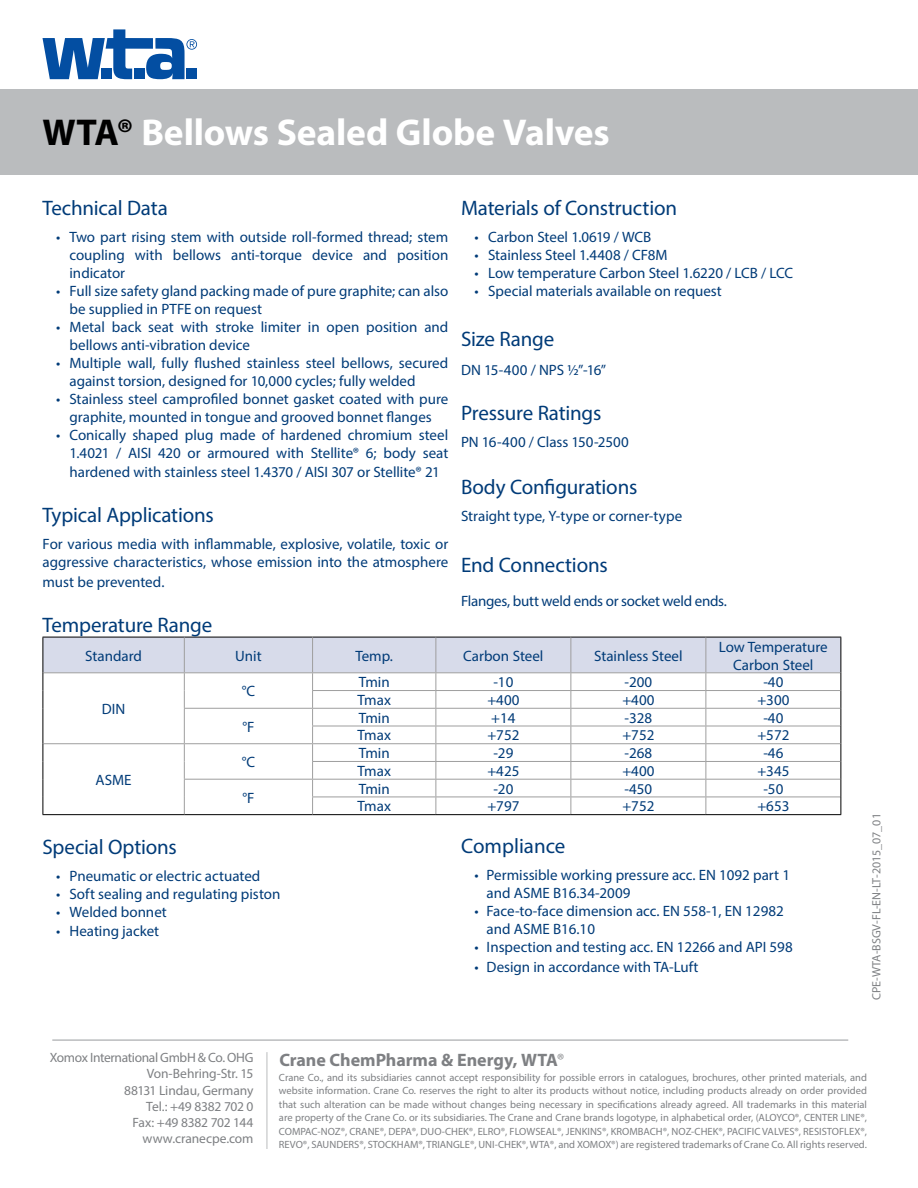
<style>
.page{position:relative;width:918px;height:1188px;background:#fff}
.page>*{position:absolute;margin:0;border:0;box-sizing:border-box;transform-origin:0 0}
.t1{font:700 37.5px "Myriad Pro";letter-spacing:-.005em;color:#fff}
.t2{font:21px "Myriad Pro";letter-spacing:-.01em;color:#003b78}
.t3{font:700 18px "Myriad Pro";color:#7e8083}
.t4{font:15px/18px "Myriad Pro";color:#003b78}
.t5{font:15px "Myriad Pro";letter-spacing:-.02em;color:#003b78}
.t6{font:13.5px/16.2px "Myriad Pro";letter-spacing:-.02em;color:#7e8083;text-align:right}
.t7{font:12px "Myriad Pro";color:#7e8083}
.t8{font:10.5px/13.5px "Myriad Pro";color:#7e8083;text-align:justify}
.s1{color:#000}
.s2{font-weight:300}
</style>
<div class="page">
<div style="left:0;top:89px;width:918px;height:85px;background:#babcbe"></div>
<hr style="left:52px;top:1039px;width:796px;height:2px;background:#babcbe">
<hr style="left:267px;top:1052px;width:1px;height:97px;background:#babcbe">
<hr style="left:43px;top:814px;width:141px;height:1px;background:#000">
<hr style="left:184px;top:814px;width:129px;height:1px;background:#000">
<svg style="left:43px;top:637px;width:799px;height:177px"></svg>
<hr style="left:313px;top:814px;width:123px;height:1px;background:#000">
<hr style="left:436px;top:814px;width:135px;height:1px;background:#000">
<hr style="left:571px;top:814px;width:135px;height:1px;background:#000">
<hr style="left:706px;top:814px;width:135px;height:1px;background:#000">
<svg style="left:43px;top:29px;width:154px;height:50px"></svg>
<h1 class="t1" style="left:43px;top:112px;width:569px"><span class="s1">WTA®</span> Bellows Sealed Globe Valves</h1>
<h2 class="t2" style="left:43px;top:195px;width:127px">Technical Data</h2>
<p class="t4" style="left:70px;top:227px;width:380px;text-align:justify;text-indent:-14px">• Two part rising stem with outside roll-formed thread; stem coupling with bellows anti-torque device and position indicator</p>
<p class="t4" style="left:70px;top:281px;width:380px;text-indent:-14px">• Full size safety gland packing made of pure graphite; can also be supplied in PTFE on request</p>
<p class="t4" style="left:70px;top:317px;width:380px;text-indent:-14px">• Metal back seat with stroke limiter in open position and bellows anti-vibration device</p>
<p class="t4" style="left:70px;top:353px;width:380px;text-indent:-14px">• Multiple wall, fully flushed stainless steel bellows, secured against torsion, designed for 10,000 cycles; fully welded</p>
<p class="t4" style="left:56px;top:389px;width:394px;text-align:center">• Stainless steel camprofiled bonnet gasket coated with pure graphite, mounted in tongue and grooved bonnet flanges</p>
<p class="t4" style="left:56px;top:425px;width:394px;text-align:right">• Conically shaped plug made of hardened chromium steel<br>1.4021 / AISI 420 or armoured with Stellite® 6; body seat</p>
<p class="t4" style="left:70px;top:463px;width:372px">hardened with stainless steel 1.4370 / AISI 307 or Stellite® 21</p>
<h2 class="t2" style="left:43px;top:502px;width:173px">Typical Applications</h2>
<p class="t4" style="left:43px;top:535px;width:407px">For various media with inflammable, explosive, volatile, toxic or aggressive characteristics, whose emission into the atmosphere</p>
<p class="t4" style="left:43px;top:573px;width:124px">must be prevented.</p>
<h2 class="t2" style="left:43px;top:612px;width:171px">Temperature Range</h2>
<h2 class="t2" style="left:461px;top:195px;width:218px">Materials of Construction</h2>
<p class="t4" style="left:475px;top:227px;width:178px">• Carbon Steel 1.0619 / WCB</p>
<p class="t4" style="left:475px;top:245px;width:194px">• Stainless Steel 1.4408 / CF8M</p>
<p class="t4" style="left:475px;top:263px;width:320px">• Low temperature Carbon Steel 1.6220 / LCB / LCC</p>
<p class="t4" style="left:475px;top:281px;width:249px">• Special materials available on request</p>
<h2 class="t2" style="left:461px;top:326px;width:95px">Size Range</h2>
<p class="t4" style="left:461px;top:361px;width:147px">DN 15-400 / NPS ½”-16”</p>
<h2 class="t2" style="left:461px;top:400px;width:142px">Pressure Ratings</h2>
<p class="t4" style="left:461px;top:433px;width:169px">PN 16-400 / Class 150-2500</p>
<h2 class="t2" style="left:461px;top:474px;width:178px">Body Configurations</h2>
<p class="t4" style="left:461px;top:507px;width:223px">Straight type, Y-type or corner-type</p>
<h2 class="t2" style="left:461px;top:552px;width:148px">End Connections</h2>
<p class="t5" style="left:461px;top:592px;width:267px">Flanges, butt weld ends or socket weld ends.</p>
<p class="t4" style="left:85px;top:646px;width:58px">Standard</p>
<p class="t4" style="left:235px;top:646px;width:28px">Unit</p>
<p class="t4" style="left:355px;top:646px;width:39px">Temp.</p>
<p class="t4" style="left:463px;top:646px;width:82px">Carbon Steel</p>
<p class="t4" style="left:594px;top:646px;width:90px">Stainless Steel</p>
<p class="t4" style="left:719px;top:637px;width:110px;text-align:center">Low Temperature<br>Carbon Steel</p>
<p class="t4" style="left:102px;top:700px;width:25px">DIN</p>
<p class="t4" style="left:359px;top:673px;width:33px">Tmin</p>
<p class="t4" style="left:493px;top:673px;width:21px">-10</p>
<p class="t4" style="left:625px;top:673px;width:29px">-200</p>
<p class="t4" style="left:763px;top:673px;width:21px">-40</p>
<p class="t4" style="left:358px;top:691px;width:35px">Tmax</p>
<p class="t4" style="left:487px;top:691px;width:34px">+400</p>
<p class="t4" style="left:622px;top:691px;width:34px">+400</p>
<p class="t4" style="left:757px;top:691px;width:34px">+300</p>
<p class="t4" style="left:242px;top:682px;width:15px">°C</p>
<p class="t4" style="left:359px;top:708px;width:33px">Tmin</p>
<p class="t4" style="left:491px;top:708px;width:26px">+14</p>
<p class="t4" style="left:625px;top:708px;width:29px">-328</p>
<p class="t4" style="left:763px;top:708px;width:21px">-40</p>
<p class="t4" style="left:358px;top:726px;width:35px">Tmax</p>
<p class="t4" style="left:487px;top:726px;width:34px">+752</p>
<p class="t4" style="left:622px;top:726px;width:34px">+752</p>
<p class="t4" style="left:757px;top:726px;width:34px">+572</p>
<p class="t4" style="left:242px;top:717px;width:14px">°F</p>
<p class="t4" style="left:96px;top:771px;width:38px">ASME</p>
<p class="t4" style="left:242px;top:753px;width:15px">°C</p>
<p class="t4" style="left:242px;top:788px;width:14px">°F</p>
<h2 class="t2" style="left:43px;top:834px;width:136px">Special Options</h2>
<p class="t4" style="left:56px;top:866px;width:206px">• Pneumatic or electric actuated</p>
<p class="t4" style="left:56px;top:884px;width:226px">• Soft sealing and regulating piston</p>
<p class="t4" style="left:56px;top:902px;width:112px">• Welded bonnet</p>
<p class="t4" style="left:56px;top:922px;width:105px">• Heating jacket</p>
<p class="t4" style="left:359px;top:744px;width:33px">Tmin</p>
<p class="t4" style="left:493px;top:744px;width:21px">-29</p>
<p class="t4" style="left:625px;top:744px;width:29px">-268</p>
<p class="t4" style="left:763px;top:744px;width:21px">-46</p>
<p class="t4" style="left:358px;top:762px;width:35px">Tmax</p>
<p class="t4" style="left:487px;top:762px;width:34px">+425</p>
<p class="t4" style="left:622px;top:762px;width:34px">+400</p>
<p class="t4" style="left:757px;top:762px;width:34px">+345</p>
<p class="t4" style="left:359px;top:779px;width:33px">Tmin</p>
<p class="t4" style="left:493px;top:779px;width:21px">-20</p>
<p class="t4" style="left:625px;top:779px;width:29px">-450</p>
<p class="t4" style="left:763px;top:779px;width:21px">-50</p>
<p class="t4" style="left:358px;top:797px;width:35px">Tmax</p>
<p class="t4" style="left:487px;top:797px;width:34px">+797</p>
<p class="t4" style="left:622px;top:797px;width:34px">+752</p>
<p class="t4" style="left:757px;top:797px;width:34px">+653</p>
<h2 class="t2" style="left:461px;top:833px;width:106px">Compliance</h2>
<p class="t4" style="left:487px;top:866px;width:305px;text-indent:-12px">• Permissible working pressure acc. EN 1092 part 1 and ASME B16.34-2009</p>
<p class="t4" style="left:487px;top:902px;width:299px;text-indent:-12px">• Face-to-face dimension acc. EN 558-1, EN 12982 and ASME B16.10</p>
<p class="t4" style="left:475px;top:938px;width:320px">• Inspection and testing acc. EN 12266 and API 598</p>
<p class="t4" style="left:475px;top:958px;width:225px">• Design in accordance with TA-Luft</p>
<p class="t7" style="left:869px;top:1000px;width:188px;rotate:-90deg">CPE-WTA-BSGV-FL-EN-LT-2015_07_01</p>
<p class="t6" style="left:50px;top:1049px;width:205px">Xomox International GmbH &amp; Co. OHG<br>Von-Behring-Str. 15<br>88131 Lindau, Germany<br>Tel.: +49 8382 702 0<br>Fax: +49 8382 702 144 www.cranecpe.com</p>
<p class="t3" style="left:279px;top:1049px;width:286px">Crane ChemPharma &amp; Energy, WTA<span class="s2">®</span></p>
<p class="t8" style="left:279px;top:1070px;width:590px">Crane Co., and its subsidiaries cannot accept responsibility for possible errors in catalogues, brochures, other printed materials, and website information. Crane Co. reserves the right to alter its products without notice, including products already on order provided that such alteration can be made without changes being necessary in specifications already agreed. All trademarks in this material are property of the Crane Co. or its subsidiaries. The Crane and Crane brands logotype, in alphabetical order, (ALOYCO®, CENTER LINE®, COMPAC-NOZ®, CRANE®, DEPA®, DUO-CHEK®, ELRO®, FLOWSEAL®, JENKINS®, KROMBACH®, NOZ-CHEK®, PACIFIC VALVES®, RESISTOFLEX®, REVO®, SAUNDERS®, STOCKHAM®, TRIANGLE®, UNI-CHEK®, WTA®, and XOMOX®) are registered trademarks of Crane Co. All rights reserved.</p>
</div>
